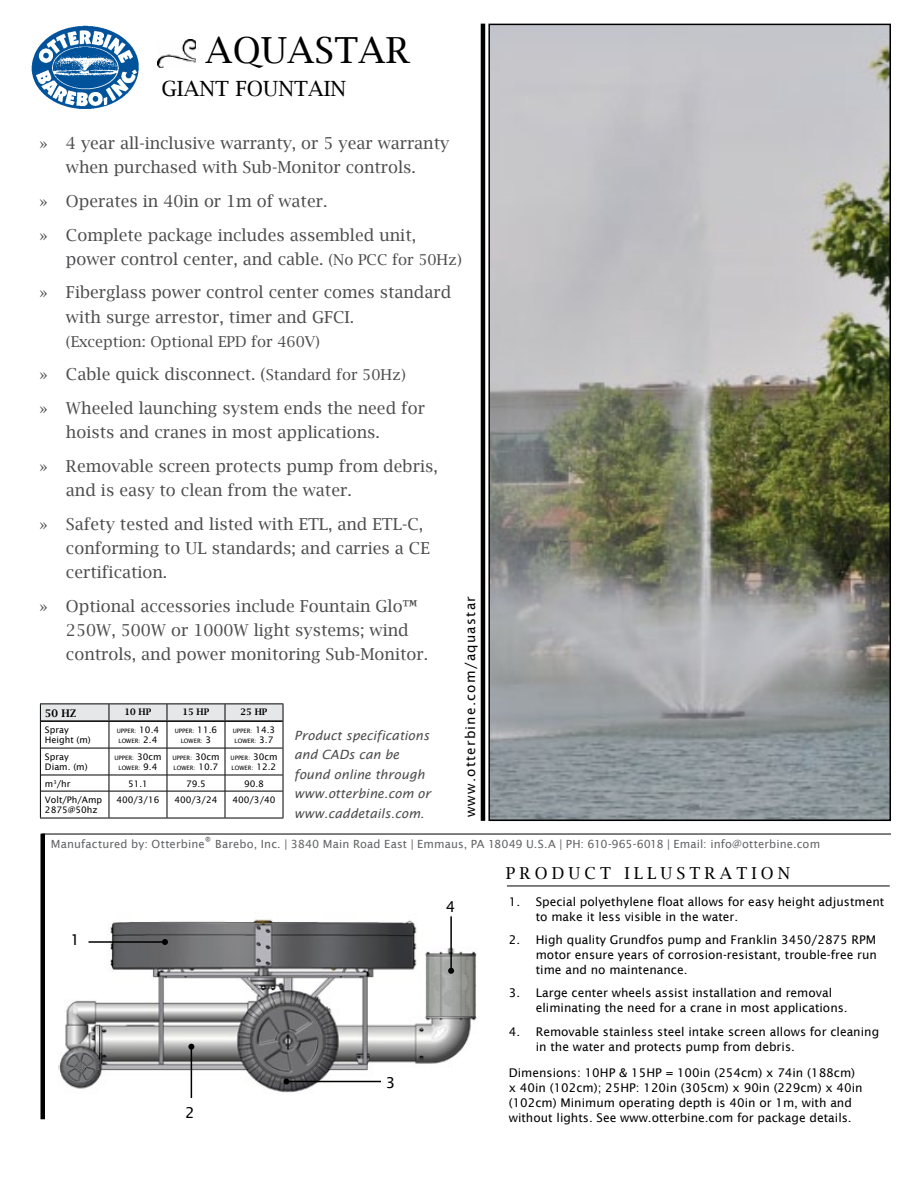
<style>
.page{position:relative;width:918px;height:1188px;background:#fff}
.page>*{position:absolute;margin:0;border:0;box-sizing:border-box;transform-origin:0 0}
.t1{font:36px "Lucida Bright";letter-spacing:.01em;color:#000}
.t2{font:21px "Lucida Bright";color:#000}
.t3{font:16.5px/24px "Lucida Bright";color:#4d4d4f}
.t4{font:16.5px "Lucida Bright";color:#000}
.t5{font:15px "Lucida Bright";color:#4d4d4f}
.t6{font:15px "Lucida Sans";color:#000}
.t7{font:13.5px "Lucida Sans";letter-spacing:.09em;color:#000}
.t8{font:italic 12.75px/19.5px "Lucida Sans";color:#4d4d4f}
.t9{font:12px/15px "Lucida Sans";color:#000}
.t10{font:11.25px "Lucida Sans";letter-spacing:.01em;color:#636466}
.t11{font:600 10.5px "Lucida Bright";color:#000}
.t12{font:9px/10.8px "Lucida Sans";color:#000}
.t13{font:600 9px "Lucida Bright";color:#000}
.t14{font:6px/10.8px "Lucida Sans";color:#000}
.s1{font-size:15px}
.s2{font-size:9px}
</style>
<div class="page">
<img style="left:491px;top:27px;width:397px;height:791px">
<div style="left:488px;top:24px;width:403px;height:797px;border:2px solid #000"></div>
<hr style="left:481px;top:24px;width:4px;height:797px;background:#000">
<img style="left:31px;top:25px;width:108px;height:84px">
<img style="left:157px;top:39px;width:38px;height:28px">
<img style="left:58px;top:919px;width:419px;height:179px">
<hr style="left:42px;top:834px;width:849px;height:1px;background:#000">
<div style="left:40px;top:834px;width:5px;height:285px;background:#000"></div>
<hr style="left:507px;top:886px;width:383px;height:1px;background:#000">
<hr style="left:88px;top:941px;width:77px;height:2px;background:#000">
<svg style="left:162px;top:939px;width:6px;height:6px"></svg>
<hr style="left:191px;top:1047px;width:1px;height:51px;background:#000">
<svg style="left:188px;top:1044px;width:6px;height:6px"></svg>
<hr style="left:286px;top:1081px;width:95px;height:1px;background:#000">
<svg style="left:284px;top:1078px;width:6px;height:6px"></svg>
<hr style="left:450px;top:916px;width:2px;height:55px;background:#000">
<svg style="left:448px;top:968px;width:6px;height:6px"></svg>
<hr style="left:40px;top:818px;width:69px;height:1px;background:#000">
<hr style="left:109px;top:818px;width:58px;height:1px;background:#000">
<hr style="left:167px;top:818px;width:58px;height:1px;background:#000">
<hr style="left:225px;top:818px;width:58px;height:1px;background:#000">
<svg style="left:40px;top:704px;width:244px;height:114px"></svg>
<h1 class="t1" style="left:206px;top:29px;width:206px">AQUASTAR</h1>
<p class="t2" style="left:162px;top:77px;width:30px">Giant</p>
<p class="t2" style="left:235px;top:77px;width:27px">Fountain</p>
<p class="t3" style="left:39px;top:131px;width:412px;text-align:center">» 4 year all-inclusive warranty, or 5 year warranty when purchased with Sub-Monitor controls.</p>
<p class="t3" style="left:39px;top:184px;width:379px;line-height:33.8px">» Operates in 40in or 1m of water.<br>» Complete package includes assembled unit,</p>
<p class="t3" style="left:39px;top:242px;width:424px;line-height:33.8px;text-indent:27px">power control center, and cable. <span class="s1">(No PCC for 50Hz) </span>» Fiberglass power control center comes standard</p>
<p class="t3" style="left:66px;top:305px;width:290px">with surge arrestor, timer and GFCI.</p>
<p class="t5" style="left:66px;top:333px;width:256px">(Exception: Optional EPD for 460V)</p>
<p class="t3" style="left:39px;top:357px;width:388px;line-height:33.9px">» Cable quick disconnect. (<span class="s1">Standard for 50Hz)<br></span>» Wheeled launching system ends the need for</p>
<p class="t3" style="left:39px;top:415px;width:400px;line-height:33.8px;text-indent:27px">hoists and cranes in most applications.<br>» Removable screen protects pump from debris,</p>
<p class="t3" style="left:39px;top:473px;width:386px;line-height:33.8px;text-indent:27px">and is easy to clean from the water.<br>» Safety tested and listed with ETL, and ETL-C,</p>
<p class="t3" style="left:66px;top:536px;width:365px">conforming to UL standards; and carries a CE certification.</p>
<p class="t3" style="left:66px;top:594px;width:364px;text-indent:-27px">» Optional accessories include Fountain Glo™<br>250W, 500W or 1000W light systems; wind controls, and power monitoring Sub-Monitor.</p>
<p class="t7" style="left:463px;top:817px;width:222px;rotate:-90deg">www.otterbine.com/aquastar</p>
<p class="t11" style="left:45px;top:707px;width:33px">50 HZ</p>
<p class="t13" style="left:125px;top:707px;width:28px">10 HP</p>
<p class="t13" style="left:183px;top:707px;width:28px">15 HP</p>
<p class="t13" style="left:241px;top:707px;width:28px">25 HP</p>
<p class="t12" style="left:45px;top:724px;width:47px">Spray<br>Height (m)</p>
<p class="t14" style="left:117px;top:725px;width:44px">UPPER: <span class="s2">10.4<br></span>LOWER: <span class="s2">2.4</span></p>
<p class="t14" style="left:175px;top:725px;width:44px;text-align:center">UPPER: <span class="s2">11.6<br></span>LOWER: <span class="s2">3</span></p>
<p class="t14" style="left:233px;top:725px;width:44px">UPPER: <span class="s2">14.3<br></span>LOWER: <span class="s2">3.7</span></p>
<p class="t12" style="left:45px;top:751px;width:44px">Spray<br>Diam. (m)</p>
<p class="t14" style="left:114px;top:752px;width:48px;text-align:center">UPPER: <span class="s2">30cm<br></span>LOWER: <span class="s2">9.4</span></p>
<p class="t14" style="left:173px;top:752px;width:48px">UPPER: <span class="s2">30cm<br></span>LOWER: <span class="s2">10.7</span></p>
<p class="t14" style="left:231px;top:752px;width:48px">UPPER: <span class="s2">30cm<br></span>LOWER: <span class="s2">12.2</span></p>
<p class="t12" style="left:45px;top:778px;width:27px">m<sup>3</sup>/hr</p>
<p class="t12" style="left:128px;top:778px;width:21px">51.1</p>
<p class="t12" style="left:186px;top:778px;width:21px">79.5</p>
<p class="t12" style="left:244px;top:778px;width:21px">90.8</p>
<p class="t12" style="left:45px;top:794px;width:59px">Volt/Ph/Amp<br>2875@50hz</p>
<p class="t12" style="left:116px;top:794px;width:45px">400/3/16</p>
<p class="t12" style="left:174px;top:794px;width:45px">400/3/24</p>
<p class="t12" style="left:232px;top:794px;width:45px">400/3/40</p>
<p class="t8" style="left:294px;top:726px;width:138px">Product specifications and CADs can be found online through www.otterbine.com or www.caddetails.com.</p>
<p class="t10" style="left:51px;top:837px;width:771px">Manufactured by: Otterbine® Barebo, Inc. | 3840 Main Road East | Emmaus, PA 18049 U.S.A | PH: 610-965-6018 | Email: info@otterbine.com</p>
<p class="t6" style="left:71px;top:931px;width:11px">1</p>
<p class="t6" style="left:185px;top:1104px;width:11px">2</p>
<p class="t6" style="left:386px;top:1074px;width:11px">3</p>
<p class="t6" style="left:446px;top:898px;width:11px">4</p>
<p class="t4" style="left:506px;top:863px;width:30px">Product</p>
<p class="t4" style="left:624px;top:863px;width:25px">Illustration</p>
<p class="t9" style="left:536px;top:894px;width:350px;text-indent:-27px">1. Special polyethylene float allows for easy height adjustment to make it less visible in the water.</p>
<p class="t9" style="left:536px;top:933px;width:343px;text-align:justify;text-indent:-27px">2. High quality Grundfos pump and Franklin 3450/2875 RPM motor ensure years of corrosion-resistant, trouble-free run time and no maintenance.</p>
<p class="t9" style="left:536px;top:986px;width:313px;text-indent:-27px">3. Large center wheels assist installation and removal eliminating the need for a crane in most applications.</p>
<p class="t9" style="left:536px;top:1024px;width:345px;text-indent:-27px">4. Removable stainless steel intake screen allows for cleaning in the water and protects pump from debris.</p>
<p class="t9" style="left:509px;top:1065px;width:355px">Dimensions: 10HP &amp; 15HP = 100in (254cm) x 74in (188cm) x 40in (102cm); 25HP: 120in (305cm) x 90in (229cm) x 40in (102cm) Minimum operating depth is 40in or 1m, with and without lights. See www.otterbine.com for package details.</p>
</div>
